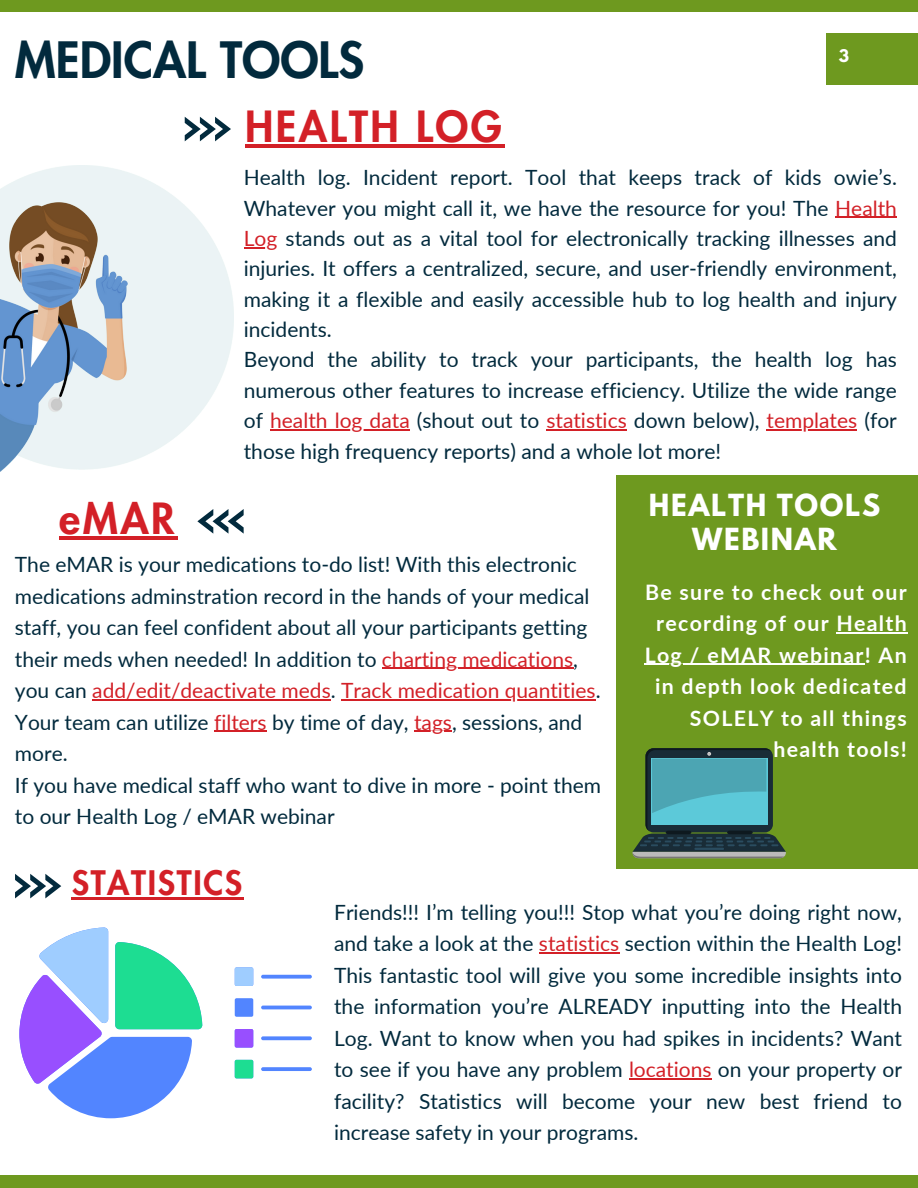
<style>
.page{position:relative;width:918px;height:1188px;background:#fff}
.page>*{position:absolute;margin:0;border:0;box-sizing:border-box;transform-origin:0 0}
.t1{font:800 48.9px "Futura LT Pro";color:#022a3d}
.t2{font:800 42px "Futura LT Pro";letter-spacing:.06em;color:#d32027}
.t3{font:800 33px "Futura LT Pro";letter-spacing:.05em;color:#d32027}
.t4{font:700 27px/33.8px "League Spartan";letter-spacing:.06em;color:#fff;text-align:center}
.t5{font:700 21.3px/31.5px "Lato";letter-spacing:.06em;color:#fff;text-align:center}
.t6{font:21px/31.5px "Lato";color:#022a3d}
.t7{font:21px "Lato";color:#d32027}
.t8{font:700 15.45px "League Spartan";color:#fff}
.s1{color:#d32027}
.s2{color:#022a3d}
</style>
<div class="page">
<div style="left:616px;top:475px;width:302px;height:394px;background:#6e991f"></div>
<svg style="left:185px;top:117px;width:46px;height:24px"></svg>
<div style="left:0;top:0;width:918px;height:12px;background:#6e991f"></div>
<div style="left:0;top:1175px;width:918px;height:13px;background:#6e991f"></div>
<svg style="left:15px;top:874px;width:46px;height:24px"></svg>
<svg style="left:198px;top:509px;width:46px;height:25px"></svg>
<div style="left:826px;top:33px;width:92px;height:52px;background:#6e991f"></div>
<img style="left:0;top:166px;width:234px;height:306px">
<svg style="left:632px;top:748px;width:154px;height:110px"></svg>
<svg style="left:48px;top:968px;width:264px;height:150px"></svg>
<svg style="left:19px;top:927px;width:234px;height:157px"></svg>
<hr style="left:835px;top:217px;width:62px;height:1px;background:#d32027">
<hr style="left:244px;top:247px;width:33px;height:1px;background:#d32027">
<hr style="left:270px;top:429px;width:140px;height:1px;background:#d32027">
<hr style="left:546px;top:429px;width:81px;height:1px;background:#d32027">
<hr style="left:767px;top:429px;width:90px;height:1px;background:#d32027">
<hr style="left:72px;top:897px;width:172px;height:3px;background:#d32027">
<hr style="left:245px;top:144px;width:259px;height:4px;background:#d32027">
<hr style="left:836px;top:632px;width:72px;height:2px;background:#fff">
<hr style="left:645px;top:664px;width:220px;height:1px;background:#fff">
<hr style="left:59px;top:537px;width:118px;height:3px;background:#d32027">
<hr style="left:382px;top:668px;width:191px;height:1px;background:#d32027">
<hr style="left:92px;top:699px;width:239px;height:2px;background:#d32027">
<hr style="left:341px;top:699px;width:255px;height:2px;background:#d32027">
<hr style="left:214px;top:731px;width:53px;height:1px;background:#d32027">
<hr style="left:414px;top:731px;width:38px;height:1px;background:#d32027">
<hr style="left:539px;top:952px;width:80px;height:2px;background:#d32027">
<hr style="left:629px;top:1078px;width:83px;height:2px;background:#d32027">
<p class="t1" style="left:15px;top:38px;width:351px">MEDICAL TOOLS</p>
<h6 class="t2" style="left:245px;top:107px;width:258px">HEALTH LOG</h6>
<p class="t8" style="left:839px;top:49px;width:12px">3</p>
<p class="t6" style="left:244px;top:162px;width:655px;line-height:30.3px">Health log. Incident report. Tool that keeps track of kids owie’s.<br>Whatever you might call it, we have the resource for you! The <span class="s1">Health</span></p>
<h2 class="t6" style="left:244px;top:223px;width:655px;line-height:30.3px"><span class="s1">Log</span> stands out as a vital tool for electronically tracking illnesses and injuries. It offers a centralized, secure, and user-friendly environment, making it a flexible and easily accessible hub to log health and injury incidents.<br>Beyond the ability to track your participants, the health log has numerous other features to increase efficiency. Utilize the wide range of <span class="s1">health log data</span> (shout out to <span class="s1">statistics</span> down below), <span class="s1">templates</span> (for</h2>
<p class="t6" style="left:244px;top:435px;width:479px">those high frequency reports) and a whole lot more!</p>
<p class="t2" style="left:59px;top:500px;width:117px">eMAR</p>
<p class="t6" style="left:15px;top:548px;width:576px">The eMAR is your medications to-do list! With this electronic medications adminstration record in the hands of your medical staff, you can feel confident about all your participants getting their meds when needed! In addition to <span class="s1">charting medications</span>,</p>
<h4 class="t7" style="left:15px;top:678px;width:587px"><span class="s2">you can</span> add/edit/deactivate meds<span class="s2">.</span> Track medication quantities<span class="s2">.</span></h4>
<p class="t6" style="left:15px;top:706px;width:569px">Your team can utilize <span class="s1">filters</span> by time of day, <span class="s1">tags</span>, sessions, and</p>
<p class="t6" style="left:15px;top:737px;width:588px">more.<br>If you have medical staff who want to dive in more - point them to our Health Log / eMAR webinar</p>
<h5 class="t3" style="left:72px;top:868px;width:172px">STATISTICS</h5>
<p class="t4" style="left:649px;top:492px;width:233px">HEALTH TOOLS<br>WEBINAR</p>
<h3 class="t5" style="left:645px;top:576px;width:263px">Be sure to check out our recording of our Health</h3>
<p class="t5" style="left:645px;top:639px;width:264px;text-align:right">Log / eMAR webinar! An in depth look dedicated<br>SOLELY to all things health tools!</p>
<p class="t6" style="left:334px;top:896px;width:569px;text-align:justify">Friends!!! I’m telling you!!! Stop what you’re doing right now, and take a look at the <span class="s1">statistics</span> section within the Health Log!<br>This fantastic tool will give you some incredible insights into the information you’re ALREADY inputting into the Health Log. Want to know when you had spikes in incidents? Want to see if you have any problem <span class="s1">locations</span> on your property or facility? Statistics will become your new best friend to increase safety in your programs.</p>
</div>
